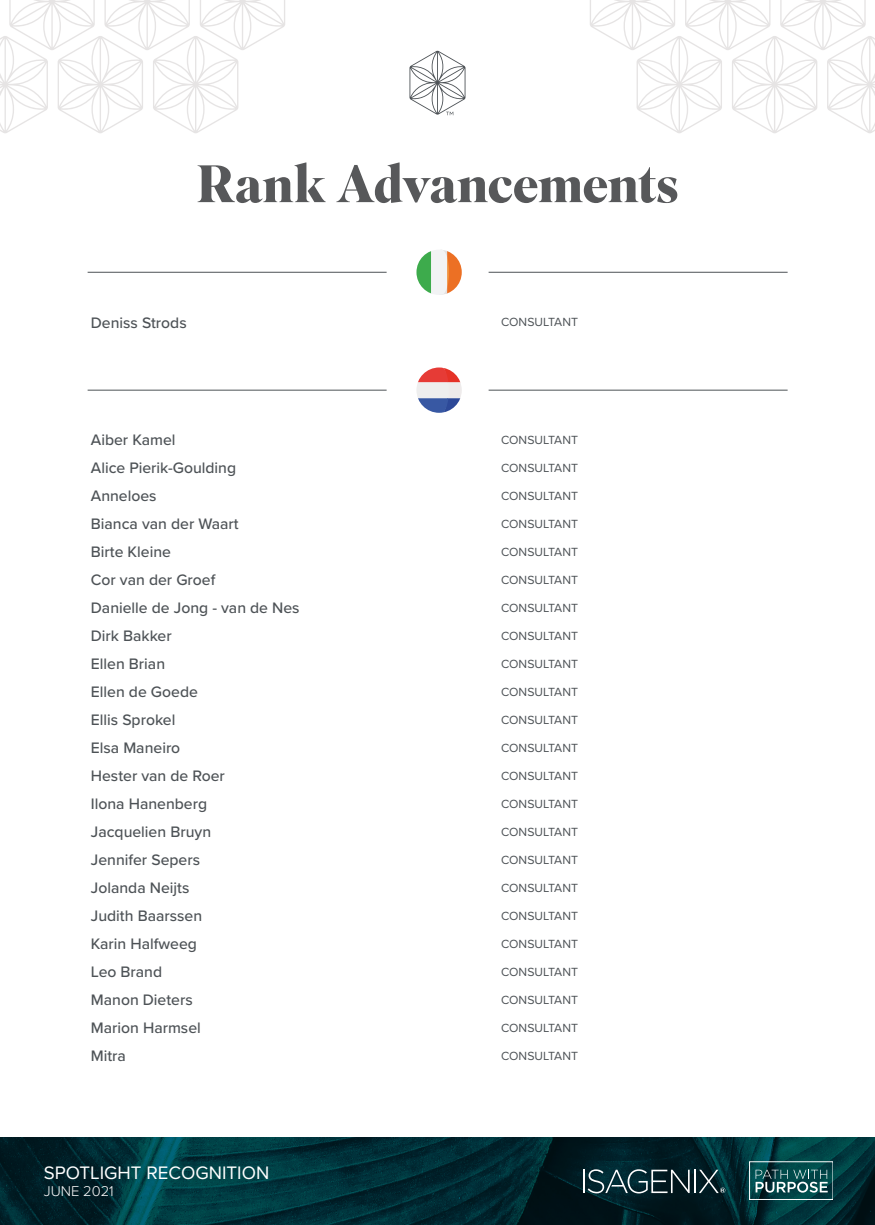
<style>
.page{position:relative;width:875px;height:1225px;background:#fff}
.page>*{position:absolute;margin:0;border:0;box-sizing:border-box;transform-origin:0 0}
.t1{font:700 52.5px "Superior Title";letter-spacing:-.02em;color:#57585a}
.t2{font:18.72px "Proxima Nova";color:#fff}
.t3{font:500 15.75px "Proxima Nova";color:#4d5256}
.t4{font:300 14.7px "Proxima Nova";color:#fff}
.t5{font:12.25px "Proxima Nova";color:#4d5256}
</style>
<div class="page">
<svg style="left:590px;top:0;width:285px;height:133px"></svg>
<svg style="left:0;top:0;width:285px;height:133px"></svg>
<img style="left:0;top:1138px;width:875px;height:87px">
<hr style="left:694px;top:1170px;width:2px;height:23px;background:#fff">
<svg style="left:699px;top:1170px;width:26px;height:23px"></svg>
<svg style="left:583px;top:1169px;width:107px;height:24px;background:#375258"></svg>
<svg style="left:750px;top:1162px;width:83px;height:37px;background:#286062"></svg>
<svg style="left:410px;top:51px;width:56px;height:64px"></svg>
<hr style="left:88px;top:390px;width:299px;height:1px;background:#4d5256">
<svg style="left:417px;top:368px;width:45px;height:45px"></svg>
<hr style="left:489px;top:390px;width:299px;height:1px;background:#4d5256">
<hr style="left:88px;top:272px;width:299px;height:1px;background:#4d5256">
<svg style="left:416px;top:250px;width:46px;height:45px"></svg>
<hr style="left:489px;top:272px;width:299px;height:1px;background:#4d5256">
<h1 class="t1" style="left:197px;top:151px;width:483px">Rank Advancements</h1>
<p class="t3" style="left:91px;top:311px;width:97px">Deniss Strods</p>
<p class="t5" style="left:501px;top:313px;width:78px">CONSULTANT</p>
<p class="t3" style="left:91px;top:428px;width:86px">Aiber Kamel</p>
<p class="t5" style="left:501px;top:431px;width:78px">CONSULTANT</p>
<p class="t3" style="left:91px;top:456px;width:147px">Alice Pierik-Goulding</p>
<p class="t5" style="left:501px;top:459px;width:78px">CONSULTANT</p>
<p class="t3" style="left:91px;top:484px;width:67px">Anneloes</p>
<p class="t5" style="left:501px;top:487px;width:78px">CONSULTANT</p>
<p class="t3" style="left:91px;top:512px;width:149px">Bianca van der Waart</p>
<p class="t5" style="left:501px;top:515px;width:78px">CONSULTANT</p>
<p class="t3" style="left:91px;top:540px;width:82px">Birte Kleine</p>
<p class="t5" style="left:501px;top:543px;width:78px">CONSULTANT</p>
<p class="t3" style="left:91px;top:568px;width:126px">Cor van der Groef</p>
<p class="t5" style="left:501px;top:571px;width:78px">CONSULTANT</p>
<p class="t3" style="left:91px;top:596px;width:210px">Danielle de Jong - van de Nes</p>
<p class="t5" style="left:501px;top:599px;width:78px">CONSULTANT</p>
<p class="t3" style="left:91px;top:624px;width:82px">Dirk Bakker</p>
<p class="t5" style="left:501px;top:627px;width:78px">CONSULTANT</p>
<p class="t3" style="left:91px;top:652px;width:76px">Ellen Brian</p>
<p class="t5" style="left:501px;top:655px;width:78px">CONSULTANT</p>
<p class="t3" style="left:91px;top:680px;width:109px">Ellen de Goede</p>
<p class="t5" style="left:501px;top:683px;width:78px">CONSULTANT</p>
<p class="t3" style="left:91px;top:708px;width:86px">Ellis Sprokel</p>
<p class="t5" style="left:501px;top:711px;width:78px">CONSULTANT</p>
<p class="t3" style="left:91px;top:736px;width:91px">Elsa Maneiro</p>
<p class="t5" style="left:501px;top:739px;width:78px">CONSULTANT</p>
<p class="t3" style="left:91px;top:764px;width:135px">Hester van de Roer</p>
<p class="t5" style="left:501px;top:767px;width:78px">CONSULTANT</p>
<p class="t3" style="left:91px;top:792px;width:118px">Ilona Hanenberg</p>
<p class="t5" style="left:501px;top:795px;width:78px">CONSULTANT</p>
<p class="t3" style="left:91px;top:820px;width:122px">Jacquelien Bruyn</p>
<p class="t5" style="left:501px;top:823px;width:78px">CONSULTANT</p>
<p class="t3" style="left:91px;top:848px;width:111px">Jennifer Sepers</p>
<p class="t5" style="left:501px;top:851px;width:78px">CONSULTANT</p>
<p class="t3" style="left:91px;top:876px;width:100px">Jolanda Neijts</p>
<p class="t5" style="left:501px;top:879px;width:78px">CONSULTANT</p>
<p class="t3" style="left:91px;top:904px;width:113px">Judith Baarssen</p>
<p class="t5" style="left:501px;top:907px;width:78px">CONSULTANT</p>
<p class="t3" style="left:91px;top:932px;width:108px">Karin Halfweeg</p>
<p class="t5" style="left:501px;top:935px;width:78px">CONSULTANT</p>
<p class="t3" style="left:91px;top:960px;width:73px">Leo Brand</p>
<p class="t5" style="left:501px;top:963px;width:78px">CONSULTANT</p>
<p class="t3" style="left:91px;top:988px;width:103px">Manon Dieters</p>
<p class="t5" style="left:501px;top:991px;width:78px">CONSULTANT</p>
<p class="t3" style="left:91px;top:1016px;width:111px">Marion Harmsel</p>
<p class="t5" style="left:501px;top:1019px;width:78px">CONSULTANT</p>
<p class="t3" style="left:91px;top:1044px;width:37px">Mitra</p>
<p class="t5" style="left:501px;top:1047px;width:78px">CONSULTANT</p>
<p class="t2" style="left:44px;top:1158px;width:227px">SPOTLIGHT RECOGNITION</p>
<p class="t4" style="left:44px;top:1180px;width:72px">JUNE 2021</p>
</div>
